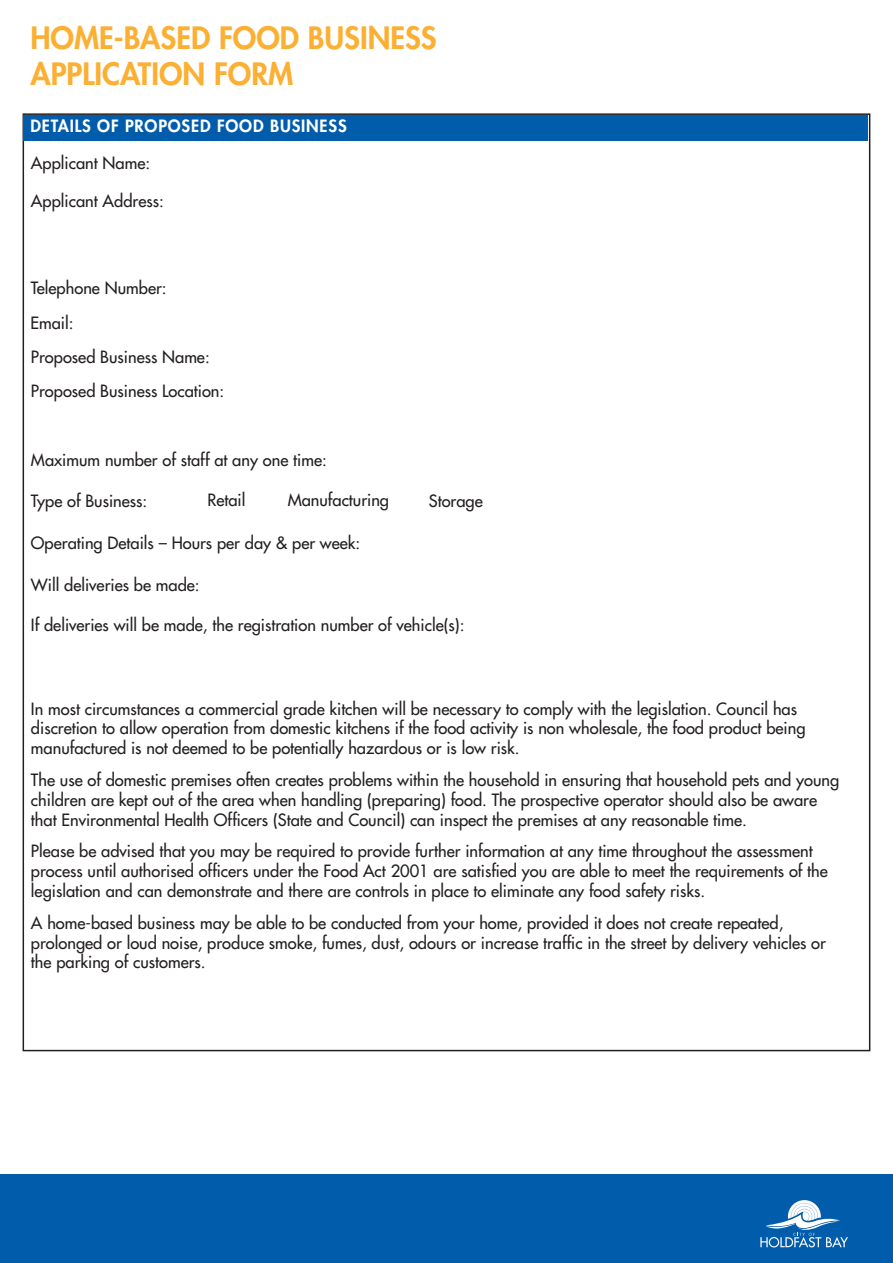
<style>
.page{position:relative;width:893px;height:1263px;background:#fff}
.page>*{position:absolute;margin:0;border:0;box-sizing:border-box;transform-origin:0 0}
.t1{font:800 30px "Futura Std";color:#fbb033}
.t2{font:500 16.5px/19.8px "Futura Std";color:#231f20}
.t3{font:800 16.5px "Futura Std";letter-spacing:.05em;color:#fff}
</style>
<div class="page">
<div style="left:0;top:1174px;width:893px;height:89px;background:#015dab"></div>
<svg style="left:760px;top:1200px;width:88px;height:47px"></svg>
<div style="left:23px;top:115px;width:421px;height:25px;background:#015dab"></div>
<div style="left:444px;top:115px;width:424px;height:25px;background:#015dab"></div>
<p class="t1" style="left:30px;top:19px;width:408px">HOME-BASED FOOD BUSINESS</p>
<p class="t1" style="left:30px;top:55px;width:264px">APPLICATION FORM</p>
<p class="t3" style="left:30px;top:116px;width:318px">DETAILS OF PROPOSED FOOD BUSINESS</p>
<p class="t2" style="left:31px;top:153px;width:121px">Applicant Name:</p>
<p class="t2" style="left:31px;top:192px;width:134px">Applicant Address:</p>
<p class="t2" style="left:31px;top:279px;width:137px">Telephone Number:</p>
<p class="t2" style="left:30px;top:313px;width:45px">Email:</p>
<p class="t2" style="left:31px;top:347px;width:180px">Proposed Business Name:</p>
<p class="t2" style="left:31px;top:381px;width:195px">Proposed Business Location:</p>
<p class="t2" style="left:31px;top:450px;width:297px">Maximum number of staff at any one time:</p>
<p class="t2" style="left:31px;top:491px;width:118px">Type of Business:</p>
<p class="t2" style="left:207px;top:490px;width:39px">Retail</p>
<p class="t2" style="left:288px;top:490px;width:103px">Manufacturing</p>
<p class="t2" style="left:429px;top:491px;width:55px">Storage</p>
<p class="t2" style="left:31px;top:533px;width:331px">Operating Details – Hours per day &amp; per week:</p>
<p class="t2" style="left:31px;top:575px;width:170px">Will deliveries be made:</p>
<p class="t2" style="left:31px;top:615px;width:435px">If deliveries will be made, the registration number of vehicle(s):</p>
<p class="t2" style="left:31px;top:699px;width:776px">In most circumstances a commercial grade kitchen will be necessary to comply with the legislation. Council has discretion to allow operation from domestic kitchens if the food activity is non wholesale, the food product being manufactured is not deemed to be potentially hazardous or is low risk.</p>
<p class="t2" style="left:31px;top:770px;width:810px">The use of domestic premises often creates problems within the household in ensuring that household pets and young children are kept out of the area when handling (preparing) food. The prospective operator should also be aware that Environmental Health Officers (State and Council) can inspect the premises at any reasonable time.</p>
<p class="t2" style="left:31px;top:841px;width:798px">Please be advised that you may be required to provide further information at any time throughout the assessment process until authorised officers under the Food Act 2001 are satisfied you are able to meet the requirements of the legislation and can demonstrate and there are controls in place to eliminate any food safety risks.</p>
<p class="t2" style="left:31px;top:913px;width:796px">A home-based business may be able to be conducted from your home, provided it does not create repeated, prolonged or loud noise, produce smoke, fumes, dust, odours or increase traffic in the street by delivery vehicles or the parking of customers.</p>
</div>
